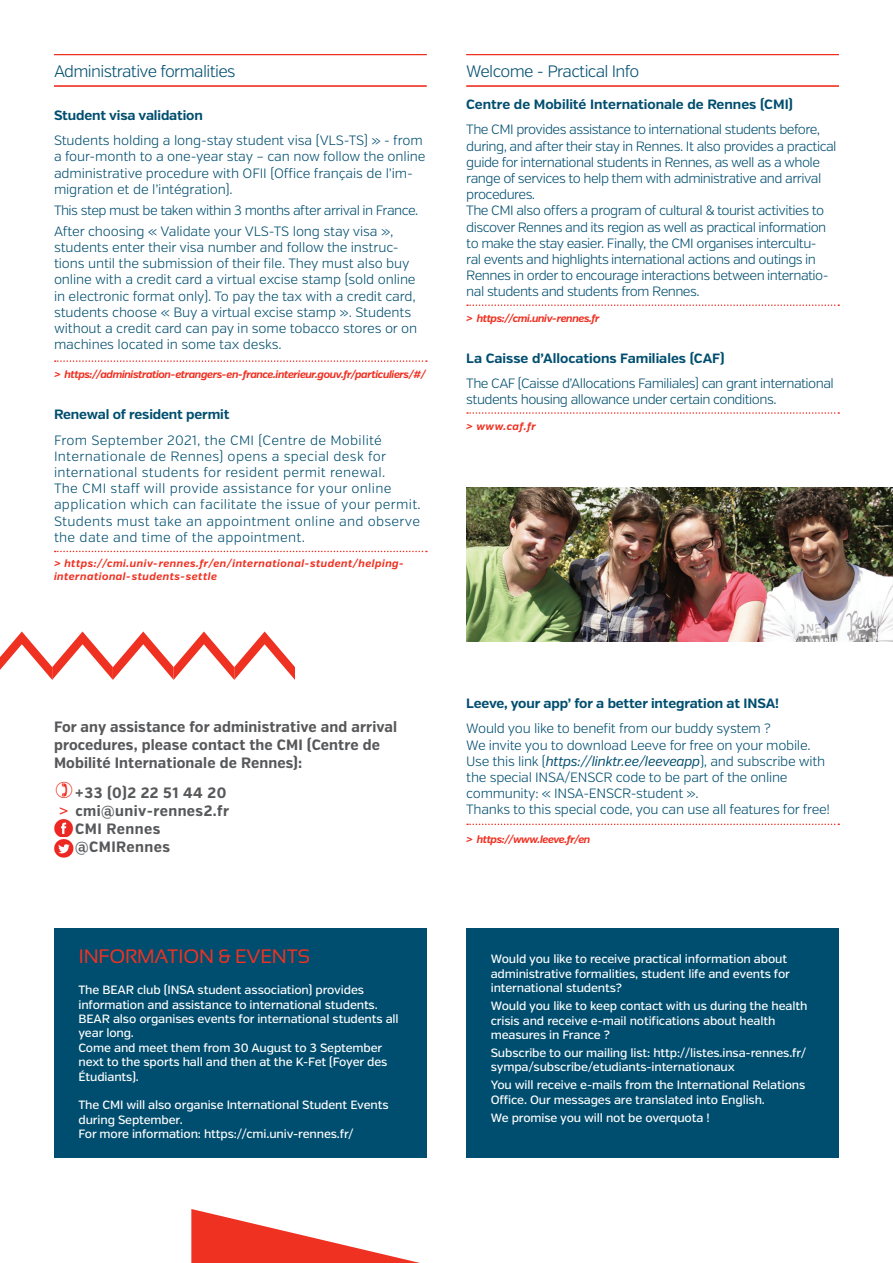
<style>
.page{position:relative;width:893px;height:1263px;background:#fff}
.page>*{position:absolute;margin:0;border:0;box-sizing:border-box;transform-origin:0 0}
.t1{font:19.5px "Sansation";letter-spacing:-.01em;color:#ef3122}
.t2{font:300 16.5px "Verb";letter-spacing:-.04em;color:#004e6f}
.t3{font:700 15px/18px "Verb Cond";letter-spacing:.01em;color:#57585a}
.t4{font:700 15px "Verb Cond";letter-spacing:.03em;color:#57585a}
.t5{font:300 13.5px/16.2px "Verb";letter-spacing:-.02em;color:#004e6f}
.t6{font:300 13.5px/16.2px "Verb";letter-spacing:-.04em;color:#004e6f}
.t7{font:300 13.5px/16.2px "Verb";letter-spacing:.02em;color:#004e6f}
.t8{font:700 13.5px "Verb";letter-spacing:-.01em;color:#004e6f}
.t9{font:500 12px/14.4px "Verb";letter-spacing:-.01em;color:#fff}
.t10{font:italic 700 10.5px "Verb";letter-spacing:-.04em;color:#ef3122}
.t11{font:italic 700 10.5px/12.6px "Verb";letter-spacing:.04em;color:#ef3122}
.s1{font-family:"Verb";font-weight:500;color:#ef3122}
.s2{font-weight:400;font-style:italic}
</style>
<div class="page">
<hr style="left:466px;top:54px;width:373px;height:1px;background:#ef3122">
<hr style="left:54px;top:54px;width:373px;height:1px;background:#ef3122">
<hr style="left:466px;top:85px;width:373px;height:2px;background:#ef3122">
<hr style="left:54px;top:85px;width:373px;height:2px;background:#ef3122">
<svg style="left:55px;top:360px;width:372px;height:2px"></svg>
<svg style="left:467px;top:304px;width:372px;height:2px"></svg>
<svg style="left:467px;top:412px;width:372px;height:2px"></svg>
<svg style="left:55px;top:551px;width:372px;height:1px"></svg>
<svg style="left:191px;top:1209px;width:229px;height:54px"></svg>
<img style="left:466px;top:487px;width:427px;height:155px">
<svg style="left:467px;top:823px;width:372px;height:2px"></svg>
<svg style="left:0;top:631px;width:295px;height:49px"></svg>
<img style="left:54px;top:819px;width:20px;height:39px">
<div style="left:54px;top:928px;width:373px;height:229px;background:#004e6f"></div>
<div style="left:466px;top:928px;width:373px;height:229px;background:#004e6f"></div>
<p class="t2" style="left:54px;top:61px;width:183px">Administrative formalities</p>
<p class="t8" style="left:54px;top:107px;width:150px">Student visa validation</p>
<p class="t5" style="left:54px;top:133px;width:373px">Students holding a long-stay student visa (VLS-TS) » - from a four-month to a one-year stay – can now follow the online administrative procedure with OFII (Office français de l’im&shy;migration et de l’intégration).</p>
<p class="t6" style="left:54px;top:202px;width:366px">This step must be taken within 3 months after arrival in France.</p>
<p class="t5" style="left:54px;top:223px;width:365px">After choosing « Validate your VLS-TS long stay visa », students enter their visa number and follow the instruc&shy;tions until the submission of their file. They must also buy online with a credit card a virtual excise stamp (sold online in electronic format only). To pay the tax with a credit card, students choose « Buy a virtual excise stamp ». Students without a credit card can pay in some tobacco stores or on machines located in some tax desks.</p>
<p class="t10" style="left:54px;top:368px;width:373px">&gt; https://administration-etrangers-en-france.interieur.gouv.fr/particuliers/#/</p>
<p class="t8" style="left:54px;top:406px;width:177px">Renewal of resident permit</p>
<p class="t7" style="left:54px;top:432px;width:368px">From September 2021, the CMI (Centre de Mobilité Internationale de Rennes) opens a special desk for international students for resident permit renewal.<br>The CMI staff will provide assistance for your online application which can facilitate the issue of your permit.<br>Students must take an appointment online and observe the date and time of the appointment.</p>
<p class="t11" style="left:54px;top:557px;width:352px">&gt; https://cmi.univ-rennes.fr/en/international-student/helping&shy;international-students-settle</p>
<p class="t2" style="left:466px;top:61px;width:175px">Welcome - Practical Info</p>
<p class="t8" style="left:466px;top:96px;width:328px">Centre de Mobilité Internationale de Rennes (CMI)</p>
<p class="t6" style="left:466px;top:122px;width:372px">The CMI provides assistance to international students before, during, and after their stay in Rennes. It also provides a practical guide for international students in Rennes, as well as a whole range of services to help them with administrative and arrival procedures.</p>
<p class="t6" style="left:466px;top:203px;width:364px">The CMI also offers a program of cultural &amp; tourist activities to discover Rennes and its region as well as practical information to make the stay easier. Finally, the CMI organises intercultu&shy;ral events and highlights international actions and outings in Rennes in order to encourage interactions between internatio&shy;nal students and students from Rennes.</p>
<p class="t10" style="left:466px;top:312px;width:135px">&gt; https://cmi.univ-rennes.fr</p>
<p class="t8" style="left:466px;top:350px;width:260px">La Caisse d’Allocations Familiales (CAF)</p>
<p class="t6" style="left:466px;top:376px;width:369px">The CAF (Caisse d’Allocations Familiales) can grant international students housing allowance under certain conditions.</p>
<p class="t10" style="left:466px;top:420px;width:71px">&gt; www.caf.fr</p>
<p class="t3" style="left:54px;top:718px;width:345px">For any assistance for administrative and arrival procedures, please contact the CMI (Centre de<br>Mobilité Internationale de Rennes):</p>
<p class="t3" style="left:75px;top:784px;width:153px">+33 (0)2 22 51 44 20</p>
<p class="t4" style="left:59px;top:802px;width:172px"><span class="s1">&gt;</span> cmi@univ-rennes2.fr</p>
<p class="t4" style="left:75px;top:820px;width:87px">CMI Rennes</p>
<p class="t4" style="left:75px;top:838px;width:96px">@CMIRennes</p>
<p class="t1" style="left:78px;top:945px;width:233px">INFORMATION &amp; EVENTS</p>
<p class="t9" style="left:78px;top:983px;width:322px">The BEAR club (INSA student association) provides information and assistance to international students.<br>BEAR also organises events for international students all year long.</p>
<p class="t9" style="left:78px;top:1040px;width:310px">Come and meet them from 30 August to 3 September next to the sports hall and then at the K-Fet (Foyer des<br>Étudiants).</p>
<p class="t9" style="left:78px;top:1098px;width:312px">The CMI will also organise International Student Events during September.<br>For more information: https://cmi.univ-rennes.fr/</p>
<p class="t8" style="left:466px;top:695px;width:314px">Leeve, your app’ for a better integration at INSA!</p>
<p class="t5" style="left:466px;top:721px;width:306px">Would you like to benefit from our buddy system ?</p>
<p class="t5" style="left:466px;top:737px;width:365px">We invite you to download Leeve for free on your mobile.<br>Use this link (<span class="s2">https://linktr.ee/leeveapp</span>), and subscribe with the special INSA/ENSCR code to be part of the online community: « INSA-ENSCR-student ».<br>Thanks to this special code, you can use all features for free!</p>
<p class="t10" style="left:466px;top:833px;width:126px">&gt; https://www.leeve.fr/en</p>
<p class="t9" style="left:491px;top:952px;width:301px">Would you like to receive practical information about administrative formalities, student life and events for international students?</p>
<p class="t9" style="left:491px;top:999px;width:318px">Would you like to keep contact with us during the health crisis and receive e-mail notifications about health measures in France ?</p>
<p class="t9" style="left:491px;top:1046px;width:317px">Subscribe to our mailing list: http://listes.insa-rennes.fr/ sympa/subscribe/etudiants-internationaux</p>
<p class="t9" style="left:491px;top:1078px;width:316px">You will receive e-mails from the International Relations<br>Office. Our messages are translated into English.</p>
<p class="t9" style="left:491px;top:1111px;width:220px">We promise you will not be overquota !</p>
</div>
